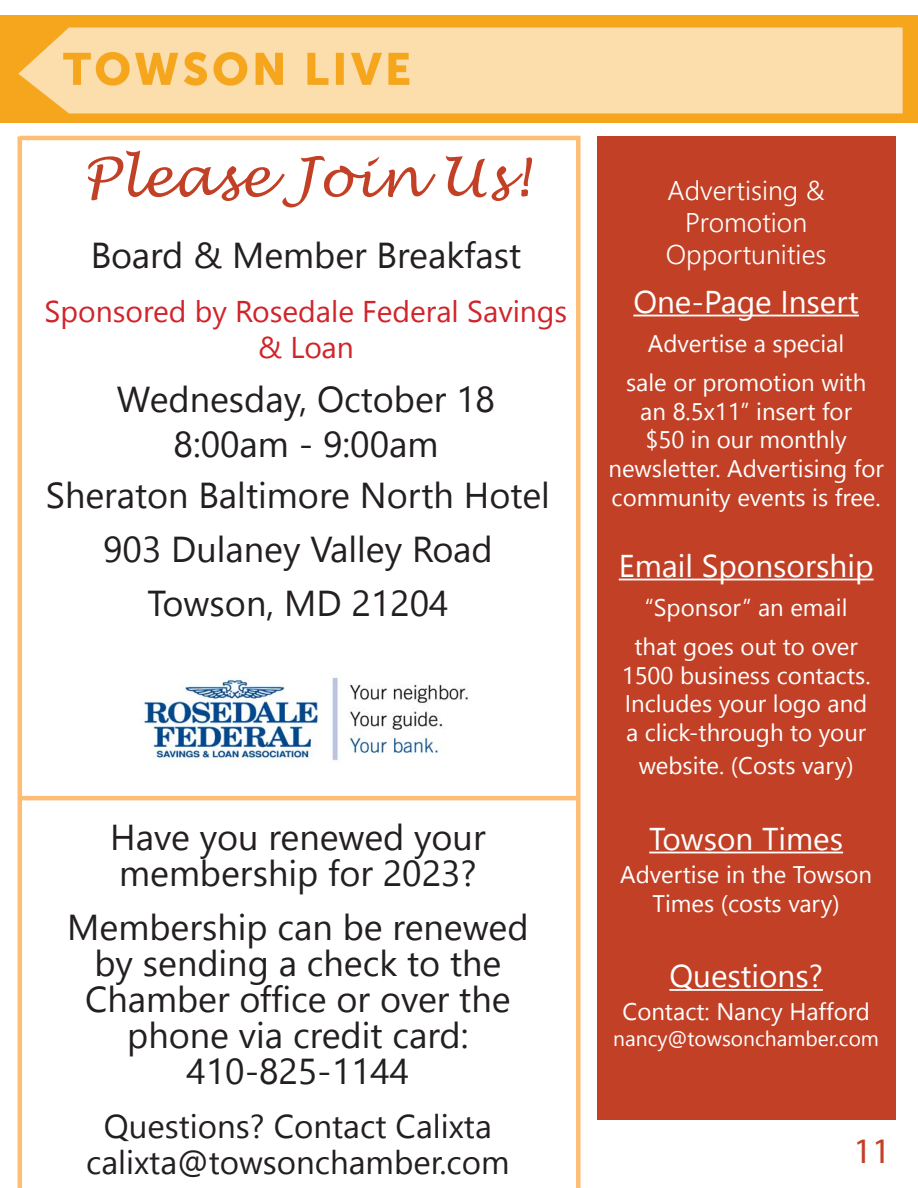
<style>
.page{position:relative;width:918px;height:1188px;background:#fff}
.page>*{position:absolute;margin:0;border:0;box-sizing:border-box;transform-origin:0 0}
.t1{font:italic 54px "Lucida Handwriting";color:#c24026}
.t2{font:36px "Leelawadee UI";color:#231f20}
.t3{font:36px "Myriad Pro";color:#c43f27}
.t4{font:33px "Leelawadee UI";color:#231f20}
.t5{font:31.5px "Leelawadee UI";color:#fff}
.t6{font:30px "Leelawadee UI";color:#d1232a}
.t7{font:300 27px "Leelawadee UI";color:#fff}
.t8{font:24px/28.8px "Leelawadee UI";color:#fff;text-align:center}
.t9{font:21px "Leelawadee UI";color:#fff}
</style>
<div class="page">
<img style="left:0;top:15px;width:918px;height:108px">
<hr style="left:576px;top:136px;width:4px;height:1052px;background:#fdbd74">
<div style="left:597px;top:136px;width:299px;height:984px;background:#c24026"></div>
<hr style="left:633px;top:315px;width:226px;height:1px;background:#fff">
<hr style="left:619px;top:579px;width:255px;height:1px;background:#fff">
<hr style="left:649px;top:852px;width:194px;height:1px;background:#fff">
<hr style="left:669px;top:989px;width:154px;height:2px;background:#fff">
<hr style="left:20px;top:136px;width:556px;height:4px;background:#fdbd74">
<hr style="left:20px;top:796px;width:556px;height:4px;background:#fdbd74">
<hr style="left:18px;top:136px;width:4px;height:1052px;background:#fdbd74">
<img style="left:144px;top:677px;width:324px;height:87px">
<p class="t1" style="left:82px;top:145px;width:449px">Please Join Us!</p>
<p class="t2" style="left:91px;top:231px;width:432px">Board &amp; Member Breakfast</p>
<p class="t6" style="left:45px;top:291px;width:524px">Sponsored by Rosedale Federal Savings</p>
<p class="t6" style="left:258px;top:327px;width:97px">&amp; Loan</p>
<p class="t2" style="left:117px;top:375px;width:380px">Wednesday, October 18</p>
<p class="t2" style="left:174px;top:420px;width:266px">8:00am - 9:00am</p>
<p class="t2" style="left:46px;top:470px;width:505px">Sheraton Baltimore North Hotel</p>
<p class="t2" style="left:103px;top:524px;width:391px">903 Dulaney Valley Road</p>
<p class="t2" style="left:147px;top:578px;width:303px">Towson, MD 21204</p>
<p class="t2" style="left:110px;top:812px;width:377px">Have you renewed your</p>
<p class="t2" style="left:119px;top:848px;width:359px">membership for 2023?</p>
<p class="t2" style="left:67px;top:902px;width:463px">Membership can be renewed</p>
<p class="t2" style="left:94px;top:938px;width:408px">by sending a check to the</p>
<p class="t2" style="left:85px;top:974px;width:427px">Chamber office or over the</p>
<p class="t2" style="left:127px;top:1010px;width:343px">phone via credit card:</p>
<p class="t2" style="left:186px;top:1046px;width:224px">410-825-1144</p>
<p class="t4" style="left:104px;top:1103px;width:390px">Questions? Contact Calixta</p>
<p class="t4" style="left:86px;top:1139px;width:425px">calixta@towsonchamber.com</p>
<p class="t7" style="left:668px;top:171px;width:159px">Advertising &amp;</p>
<p class="t7" style="left:685px;top:204px;width:124px">Promotion</p>
<p class="t7" style="left:666px;top:236px;width:162px">Opportunities</p>
<p class="t5" style="left:633px;top:280px;width:227px">One-Page Insert</p>
<p class="t8" style="left:626px;top:323px;width:242px;line-height:39px">Advertise a special sale or promotion with</p>
<p class="t8" style="left:608px;top:395px;width:277px">an 8.5x11” insert for<br>$50 in our monthly newsletter. Advertising for community events is free.</p>
<p class="t5" style="left:619px;top:544px;width:256px">Email Sponsorship</p>
<p class="t8" style="left:634px;top:587px;width:225px;line-height:39px">“Sponsor” an email that goes out to over</p>
<p class="t8" style="left:622px;top:659px;width:250px;text-align:left">1500 business contacts.<br>Includes your logo and a click-through to your</p>
<p class="t8" style="left:639px;top:750px;width:216px">website. (Costs vary)</p>
<p class="t5" style="left:649px;top:817px;width:195px">Towson Times</p>
<p class="t8" style="left:620px;top:859px;width:253px">Advertise in the Towson<br>Times (costs vary)</p>
<p class="t5" style="left:669px;top:954px;width:155px">Questions?</p>
<p class="t8" style="left:622px;top:996px;width:249px">Contact: Nancy Hafford</p>
<p class="t9" style="left:613px;top:1024px;width:267px">nancy@towsonchamber.com</p>
<h2 class="t3" style="left:854px;top:1128px;width:38px">11</h2>
</div>
